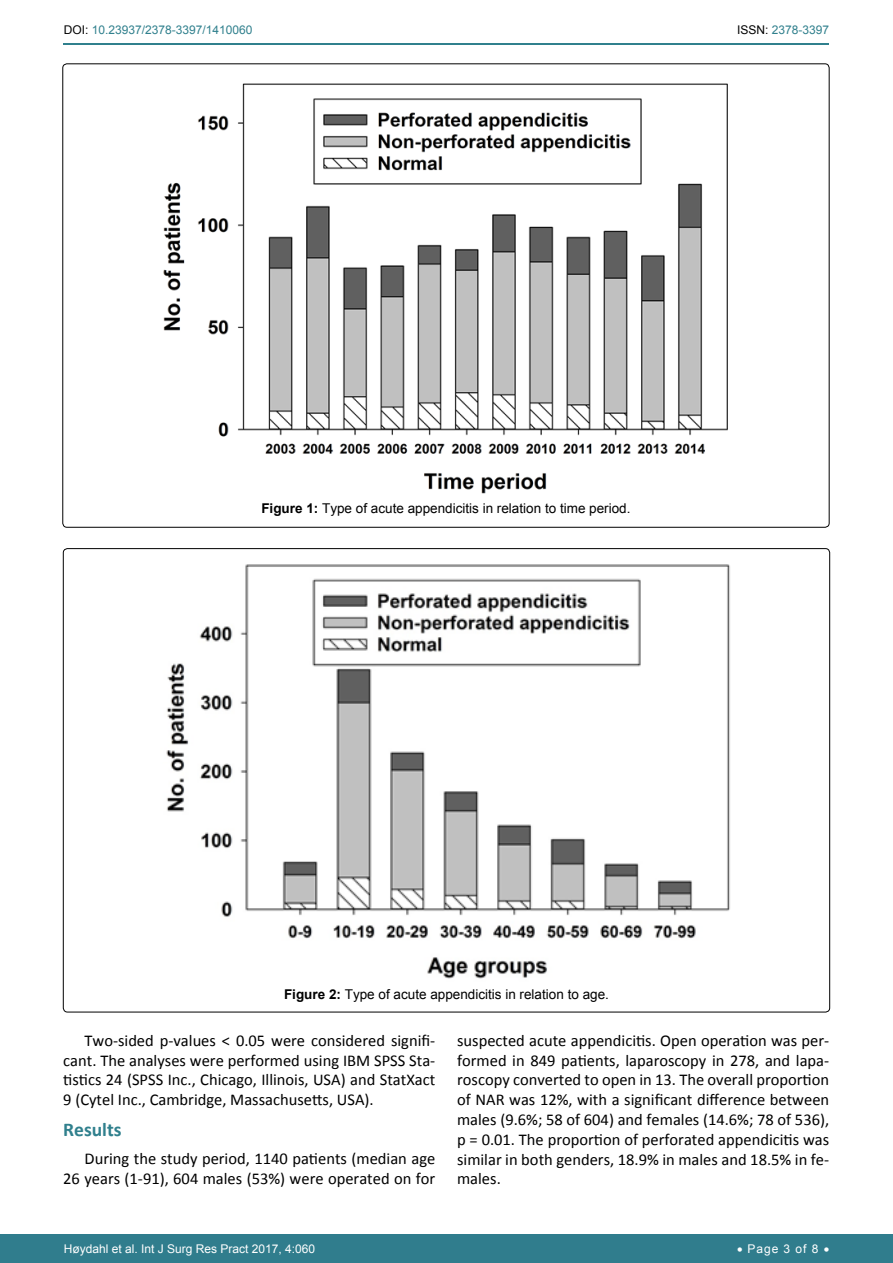
<style>
.page{position:relative;width:893px;height:1263px;background:#fff}
.page>*{position:absolute;margin:0;border:0;box-sizing:border-box;transform-origin:0 0}
.t1{font:700 19.5px "Calibri";color:#30808d}
.t2{font:16.5px/19.8px "Calibri";color:#000;text-align:justify}
.t3{font:13.5px "Arial";color:#000}
.t4{font:12px "Arial";color:#fff}
.t5{font:12px "Arial";color:#30808d}
.s1{color:#000}
.s2{font-weight:700}
</style>
<div class="page">
<div style="left:0;top:1234px;width:893px;height:29px;background:#307d8d"></div>
<hr style="left:64px;top:43px;width:765px;height:2px;background:#30808d">
<img style="left:163px;top:83px;width:565px;height:411px">
<img style="left:166px;top:564px;width:564px;height:415px">
<p class="t5" style="left:64px;top:22px;width:190px"><span class="s1">DOI:</span> 10.23937/2378-3397/1410060</p>
<p class="t5" style="left:737px;top:22px;width:94px"><span class="s1">ISSN:</span> 2378-3397</p>
<p class="t3" style="left:261px;top:499px;width:371px"><span class="s2">Figure 1:</span> Type of acute appendicitis in relation to time period.</p>
<p class="t3" style="left:284px;top:986px;width:326px"><span class="s2">Figure 2:</span> Type of acute appendicitis in relation to age.</p>
<p class="t2" style="left:63px;top:1030px;width:374px;text-indent:21px">Two-sided p-values &lt; 0.05 were considered signifi&shy;cant. The analyses were performed using IBM SPSS Sta&shy;tistics 24 (SPSS Inc., Chicago, Illinois, USA) and StatXact 9 (Cytel Inc., Cambridge, Massachusetts, USA).</p>
<p class="t1" style="left:63px;top:1117px;width:60px">Results</p>
<p class="t2" style="left:63px;top:1149px;width:374px;text-align:right">During the study period, 1140 patients (median age<br>26 years (1-91), 604 males (53%) were operated on for</p>
<p class="t2" style="left:457px;top:1030px;width:374px">suspected acute appendicitis. Open operation was per&shy;formed in 849 patients, laparoscopy in 278, and lapa&shy;roscopy converted to open in 13. The overall proportion of NAR was 12%, with a significant difference between males (9.6%; 58 of 604) and females (14.6%; 78 of 536), p = 0.01. The proportion of perforated appendicitis was similar in both genders, 18.9% in males and 18.5% in fe&shy;males.</p>
<p class="t4" style="left:64px;top:1241px;width:253px">Høydahl et al. Int J Surg Res Pract 2017, 4:060</p>
<p class="t4" style="left:737px;top:1241px;width:94px">• Page 3 of 8 •</p>
</div>
